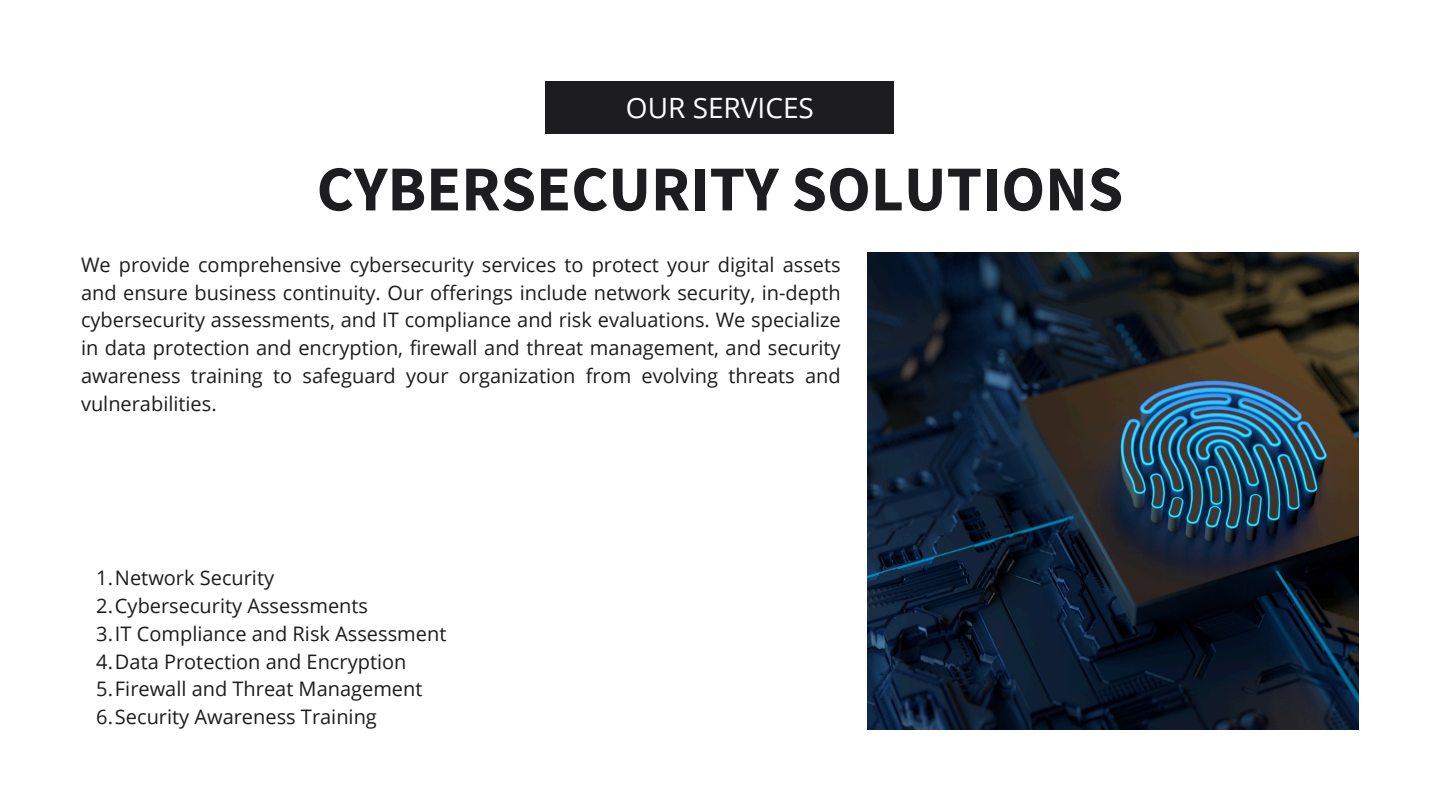
<style>
.page{position:relative;width:1440px;height:810px;background:#fff}
.page>*{position:absolute;margin:0;border:0;box-sizing:border-box;transform-origin:0 0}
.t1{font:700 64px "Source Sans Pro";color:#1d1d1f}
.t2{font:28px "Open Sans";color:#fff}
.t3{font:20px/27.8px "Open Sans";color:#1d1d1f;text-align:justify}
</style>
<div class="page">
<img style="left:868px;top:253px;width:491px;height:476px">
<div style="left:546px;top:81px;width:348px;height:52px;background:#1d1d1f"></div>
<h2 class="t2" style="left:626px;top:88px;width:190px">OUR SERVICES</h2>
<h1 class="t1" style="left:317px;top:147px;width:808px">CYBERSECURITY SOLUTIONS</h1>
<p class="t3" style="left:81px;top:250px;width:761px">We provide comprehensive cybersecurity services to protect your digital assets and ensure business continuity. Our offerings include network security, in-depth cybersecurity assessments, and IT compliance and risk evaluations. We specialize in data protection and encryption, firewall and threat management, and security awareness training to safeguard your organization from evolving threats and vulnerabilities.</p>
<p class="t3" style="left:96px;top:564px;width:179px">1.Network Security</p>
<p class="t3" style="left:96px;top:592px;width:273px">2.Cybersecurity Assessments</p>
<p class="t3" style="left:96px;top:619px;width:352px">3.IT Compliance and Risk Assessment</p>
<p class="t3" style="left:96px;top:647px;width:312px">4.Data Protection and Encryption</p>
<p class="t3" style="left:96px;top:675px;width:328px">5.Firewall and Threat Management</p>
<p class="t3" style="left:96px;top:703px;width:282px">6.Security Awareness Training</p>
</div>
